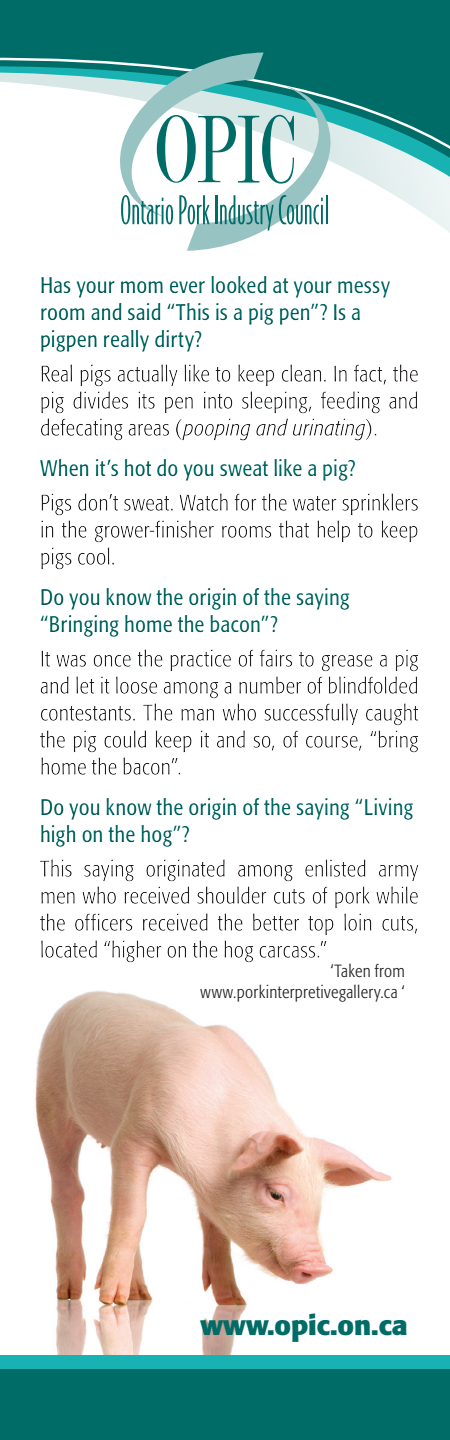
<style>
.page{position:relative;width:450px;height:1440px;background:#fff}
.page>*{position:absolute;margin:0;border:0;box-sizing:border-box;transform-origin:0 0}
.t1{font:700 27.5px "Formata";color:#006c67}
.t2{font:condensed 22.5px/27px "Formata";letter-spacing:.01em;color:#006c67}
.t3{font:300 condensed 17.5px/21px "Formata";letter-spacing:.02em;color:#231f20;text-align:right}
</style>
<div class="page">
<img style="left:35px;top:991px;width:357px;height:364px">
<div style="left:0;top:1355px;width:450px;height:28px;background:#19b2b2"></div>
<div style="left:0;top:1370px;width:450px;height:70px;background:#006c67"></div>
<svg style="left:0;top:0;width:450px;height:233px"></svg>
<svg style="left:120px;top:53px;width:211px;height:198px"></svg>
<hr style="left:326px;top:195px;width:2px;height:29px;background:#006c67">
<div style="left:38px;top:274px;width:383px;height:691px;background:#006c67;opacity:.75"></div>
<p class="t2" style="left:40px;top:271px;width:352px">Has your mom ever looked at your messy room and said “This is a pig pen”? Is a pigpen really dirty?</p>
<p class="t2" style="left:40px;top:454px;width:317px">When it’s hot do you sweat like a pig?</p>
<p class="t2" style="left:40px;top:583px;width:311px">Do you know the origin of the saying “Bringing home the bacon”?</p>
<p class="t2" style="left:40px;top:793px;width:375px">Do you know the origin of the saying “Living high on the hog”?</p>
<p class="t3" style="left:201px;top:961px;width:206px">‘Taken from www.porkinterpretivegallery.ca ‘</p>
<p class="t1" style="left:200px;top:1308px;width:209px">www.opic.on.ca</p>
</div>
